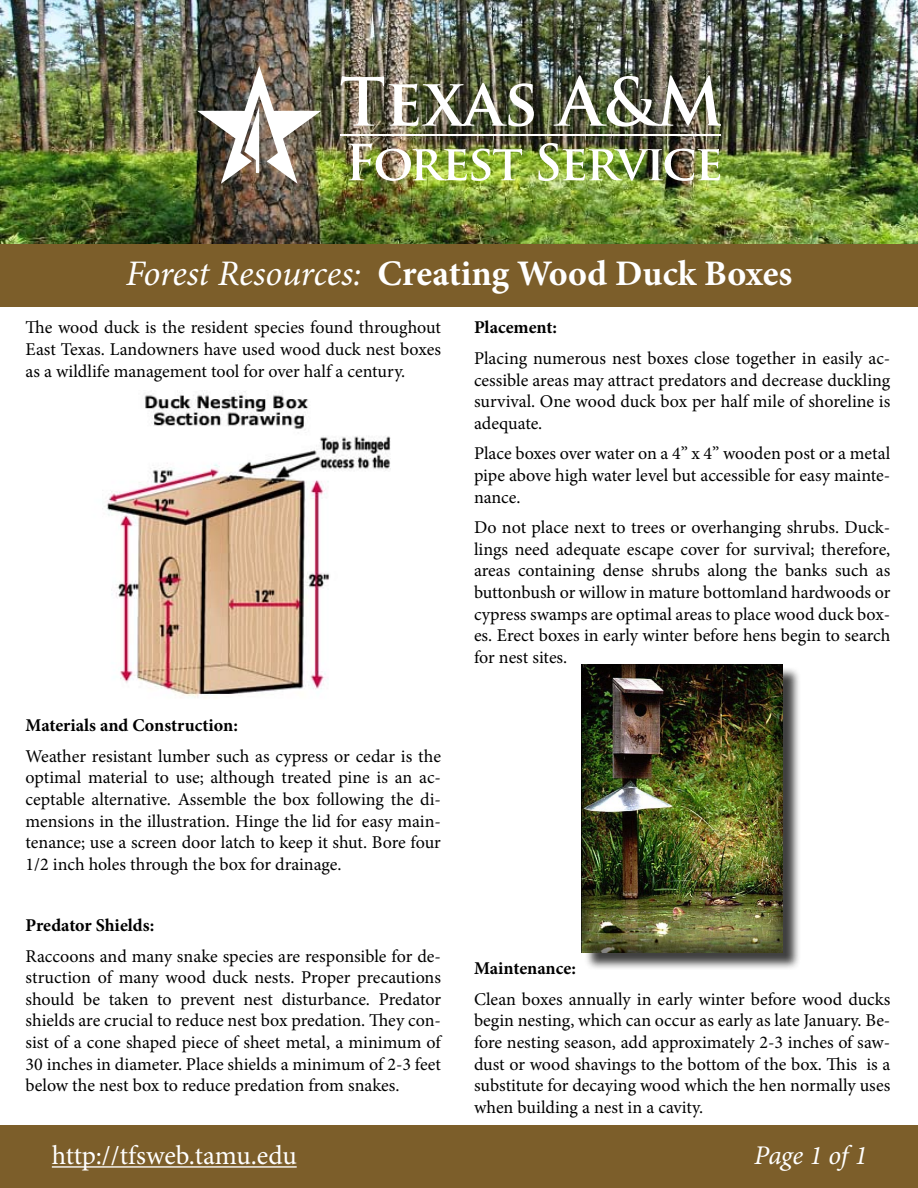
<style>
.page{position:relative;width:918px;height:1188px;background:#fff}
.page>*{position:absolute;margin:0;border:0;box-sizing:border-box;transform-origin:0 0}
.t1{font:700 36px "Minion Pro";color:#fff}
.t2{font:27px "Minion Pro";letter-spacing:-.01em;color:#fff}
.t3{font:italic 27px "Minion Pro";letter-spacing:-.015em;color:#fff}
.t4{font:18px/21.6px "Minion Pro";letter-spacing:-.005em;color:#000;text-align:justify}
.t5{font:700 18px "Minion Pro";letter-spacing:-.005em;color:#000}
.s1{font-weight:400;font-style:italic}
</style>
<div class="page">
<img style="left:1px;top:0;width:917px;height:244px">
<div style="left:0;top:244px;width:918px;height:62px;background:#7c5e2a"></div>
<img style="left:197px;top:66px;width:124px;height:118px">
<img style="left:341px;top:76px;width:193px;height:50px">
<img style="left:553px;top:75px;width:168px;height:52px">
<img style="left:348px;top:143px;width:174px;height:38px">
<img style="left:538px;top:143px;width:182px;height:38px">
<hr style="left:340px;top:135px;width:381px;height:1px;background:#fff">
<div style="left:0;top:1126px;width:918px;height:62px;background:#7c5e2a"></div>
<hr style="left:52px;top:1166px;width:245px;height:2px;background:#fff">
<img style="left:104px;top:391px;width:287px;height:307px">
<div style="left:584px;top:666px;width:217px;height:305px;background:#000;opacity:.75"></div>
<div style="left:570px;top:663px;width:226px;height:289px;background:#000;opacity:.5"></div>
<h1 class="t1" style="left:126px;top:248px;width:668px"><span class="s1">Forest Resources:</span> Creating Wood Duck Boxes</h1>
<p class="t4" style="left:26px;top:317px;width:417px">The wood duck is the resident species found throughout East Texas. Landowners have used wood duck nest boxes as a wildlife management tool for over half a century.</p>
<p class="t5" style="left:26px;top:713px;width:214px">Materials and Construction:</p>
<p class="t4" style="left:26px;top:745px;width:417px">Weather resistant lumber such as cypress or cedar is the optimal material to use; although treated pine is an ac&shy;ceptable alternative. Assemble the box following the di&shy;mensions in the illustration. Hinge the lid for easy main&shy;tenance; use a screen door latch to keep it shut. Bore four 1/2 inch holes through the box for drainage.</p>
<p class="t5" style="left:26px;top:913px;width:130px">Predator Shields:</p>
<p class="t4" style="left:26px;top:945px;width:417px">Raccoons and many snake species are responsible for de&shy;struction of many wood duck nests. Proper precautions should be taken to prevent nest disturbance. Predator shields are crucial to reduce nest box predation. They con&shy;sist of a cone shaped piece of sheet metal, a minimum of 30 inches in diameter. Place shields a minimum of 2-3 feet below the nest box to reduce predation from snakes.</p>
<p class="t5" style="left:474px;top:315px;width:85px">Placement:</p>
<p class="t4" style="left:474px;top:348px;width:418px">Placing numerous nest boxes close together in easily ac&shy;cessible areas may attract predators and decrease duckling survival. One wood duck box per half mile of shoreline is adequate.</p>
<p class="t4" style="left:474px;top:443px;width:418px">Place boxes over water on a 4” x 4” wooden post or a metal pipe above high water level but accessible for easy mainte&shy;nance.</p>
<p class="t4" style="left:474px;top:517px;width:418px">Do not place next to trees or overhanging shrubs. Duck&shy;lings need adequate escape cover for survival; therefore, areas containing dense shrubs along the banks such as buttonbush or willow in mature bottomland hardwoods or cypress swamps are optimal areas to place wood duck box&shy;es. Erect boxes in early winter before hens begin to search for nest sites.</p>
<p class="t5" style="left:474px;top:956px;width:103px">Maintenance:</p>
<p class="t4" style="left:474px;top:988px;width:418px">Clean boxes annually in early winter before wood ducks begin nesting, which can occur as early as late January. Be&shy;fore nesting season, add approximately 2-3 inches of saw&shy;dust or wood shavings to the bottom of the box. This is a substitute for decaying wood which the hen normally uses when building a nest in a cavity.</p>
<h2 class="t2" style="left:52px;top:1138px;width:246px">http://tfsweb.tamu.edu</h2>
<h2 class="t3" style="left:754px;top:1137px;width:115px">Page 1 of 1</h2>
</div>
